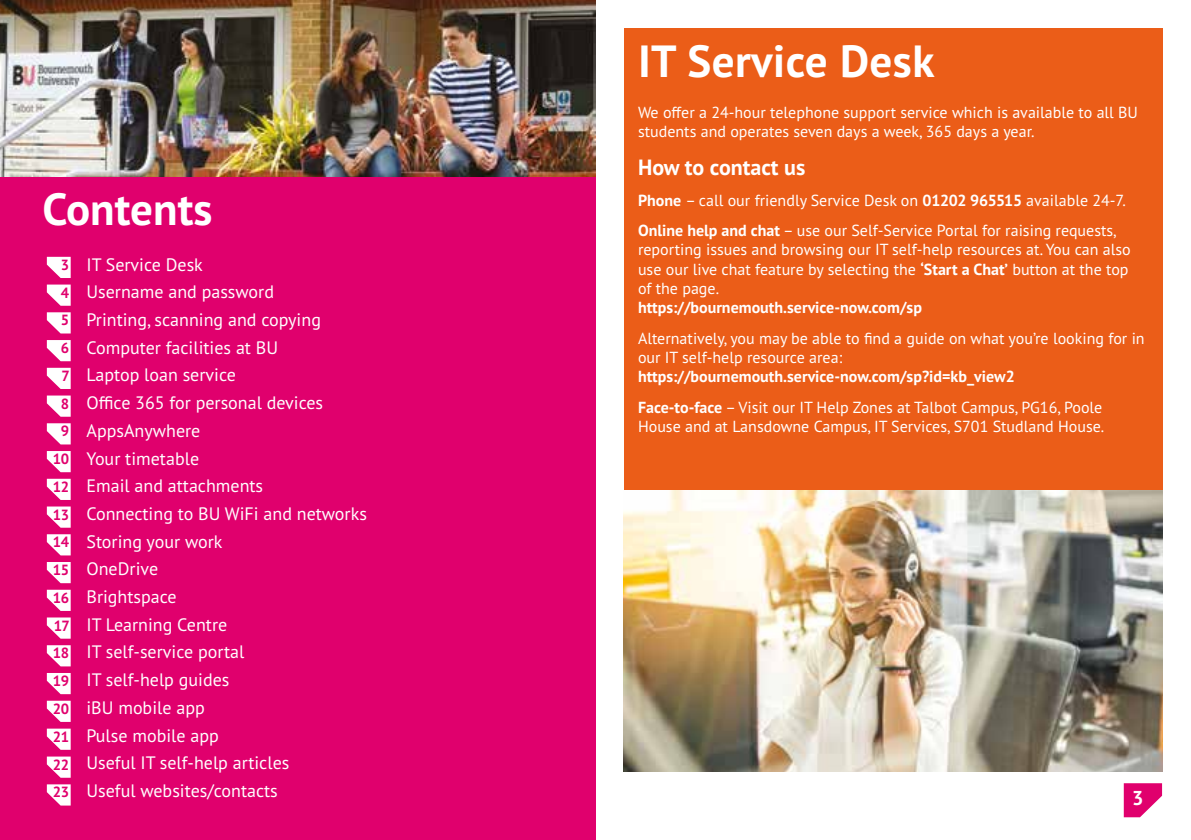
<style>
.page{position:relative;width:1191px;height:840px;background:#fff}
.page>*{position:absolute;margin:0;border:0;box-sizing:border-box;transform-origin:0 0}
.t1{font:700 45px "PT Sans Pro";letter-spacing:.01em;color:#fff}
.t2{font:700 22px "PT Sans Pro";color:#fff}
.t3{font:700 20px "PT Sans Pro";color:#fff}
.t4{font:18px/27.6px "PT Sans Pro";color:#fff}
.t5{font:16px/19.2px "PT Sans Pro";color:#fff}
.t6{font:700 16px/30.6px "PT Sans Pro";color:#fff}
.t7{font:700 14.8px/27.8px "PT Sans Pro";letter-spacing:-.04em;color:#e0006d;text-align:justify}
.s1{font-weight:700}
.s2{font-weight:400}
</style>
<div class="page">
<div style="left:624px;top:28px;width:538px;height:743px;background:#eb5d18"></div>
<div style="left:0;top:0;width:595px;height:839px;background:#e0006d"></div>
<img style="left:0;top:0;width:595px;height:177px">
<svg style="left:47px;top:257px;width:24px;height:21px"></svg>
<svg style="left:47px;top:423px;width:24px;height:21px"></svg>
<svg style="left:47px;top:562px;width:24px;height:21px"></svg>
<svg style="left:47px;top:340px;width:24px;height:21px"></svg>
<svg style="left:47px;top:478px;width:24px;height:21px"></svg>
<svg style="left:47px;top:645px;width:24px;height:21px"></svg>
<svg style="left:47px;top:284px;width:24px;height:21px"></svg>
<svg style="left:47px;top:451px;width:24px;height:21px"></svg>
<svg style="left:47px;top:589px;width:24px;height:21px"></svg>
<svg style="left:47px;top:367px;width:24px;height:22px"></svg>
<svg style="left:47px;top:506px;width:24px;height:21px"></svg>
<svg style="left:47px;top:673px;width:24px;height:20px"></svg>
<svg style="left:47px;top:312px;width:24px;height:21px"></svg>
<svg style="left:47px;top:617px;width:24px;height:21px"></svg>
<svg style="left:47px;top:395px;width:24px;height:21px"></svg>
<svg style="left:47px;top:534px;width:24px;height:21px"></svg>
<svg style="left:47px;top:700px;width:24px;height:21px"></svg>
<svg style="left:47px;top:728px;width:24px;height:21px"></svg>
<svg style="left:47px;top:756px;width:24px;height:21px"></svg>
<svg style="left:47px;top:784px;width:24px;height:21px"></svg>
<img style="left:624px;top:490px;width:538px;height:281px">
<svg style="left:1123px;top:783px;width:39px;height:33px"></svg>
<h1 class="t1" style="left:43px;top:179px;width:171px">Contents</h1>
<p class="t4" style="left:86px;top:250px;width:282px">IT Service Desk<br>Username and password<br>Printing, scanning and copying<br>Computer facilities at BU<br>Laptop loan service<br>Office 365 for personal devices<br>AppsAnywhere<br>Your timetable<br>Email and attachments<br>Connecting to BU WiFi and networks<br>Storing your work<br>OneDrive<br>Brightspace<br>IT Learning Centre<br>IT self-service portal<br>IT self-help guides<br>iBU mobile app<br>Pulse mobile app<br>Useful IT self-help articles<br>Useful websites/contacts</p>
<p class="t7" style="left:61px;top:250px;width:10px">3</p>
<p class="t7" style="left:61px;top:278px;width:10px">4</p>
<p class="t7" style="left:61px;top:306px;width:10px">5</p>
<p class="t7" style="left:61px;top:333px;width:10px">6</p>
<p class="t7" style="left:62px;top:361px;width:10px">7</p>
<p class="t7" style="left:61px;top:389px;width:10px">8</p>
<p class="t7" style="left:61px;top:417px;width:10px">9</p>
<p class="t7" style="left:53px;top:444px;width:18px">10</p>
<p class="t7" style="left:53px;top:472px;width:18px">12</p>
<p class="t7" style="left:53px;top:500px;width:18px">13</p>
<p class="t7" style="left:53px;top:527px;width:18px">14</p>
<p class="t7" style="left:53px;top:555px;width:18px">15</p>
<p class="t7" style="left:53px;top:583px;width:18px">16</p>
<p class="t7" style="left:54px;top:611px;width:18px">17</p>
<p class="t7" style="left:53px;top:638px;width:18px">18</p>
<p class="t7" style="left:53px;top:666px;width:18px">19</p>
<p class="t7" style="left:53px;top:694px;width:18px">20<br>21<br>22<br>23</p>
<h1 class="t1" style="left:638px;top:32px;width:298px">IT Service Desk</h1>
<p class="t5" style="left:638px;top:102px;width:501px">We offer a 24-hour telephone support service which is available to all BU students and operates seven days a week, 365 days a year.</p>
<h2 class="t2" style="left:638px;top:153px;width:169px">How to contact us</h2>
<p class="t5" style="left:638px;top:184px;width:489px;line-height:30.6px"><span class="s1">Phone</span> – call our friendly Service Desk on <span class="s1">01202 965515</span> available 24-7.<br><span class="s1">Online help and chat</span> – use our Self-Service Portal for raising requests,</p>
<p class="t5" style="left:638px;top:239px;width:494px">reporting issues and browsing our IT self-help resources at. You can also use our live chat feature by selecting the <span class="s1">‘Start a Chat’</span> button at the top of the page.</p>
<p class="t6" style="left:638px;top:292px;width:285px">https://bournemouth.service-now.com/sp</p>
<p class="t5" style="left:638px;top:328px;width:508px">Alternatively, you may be able to find a guide on what you’re looking for in our IT self-help resource area:</p>
<p class="t6" style="left:638px;top:360px;width:466px">https://bournemouth.service-now.com/sp?id=kb_view2<br>Face-to-face <span class="s2">– Visit our IT Help Zones at Talbot Campus, PG16, Poole</span></p>
<p class="t5" style="left:638px;top:416px;width:468px">House and at Lansdowne Campus, IT Services, S701 Studland House.</p>
<p class="t3" style="left:1132px;top:784px;width:13px">3</p>
</div>
